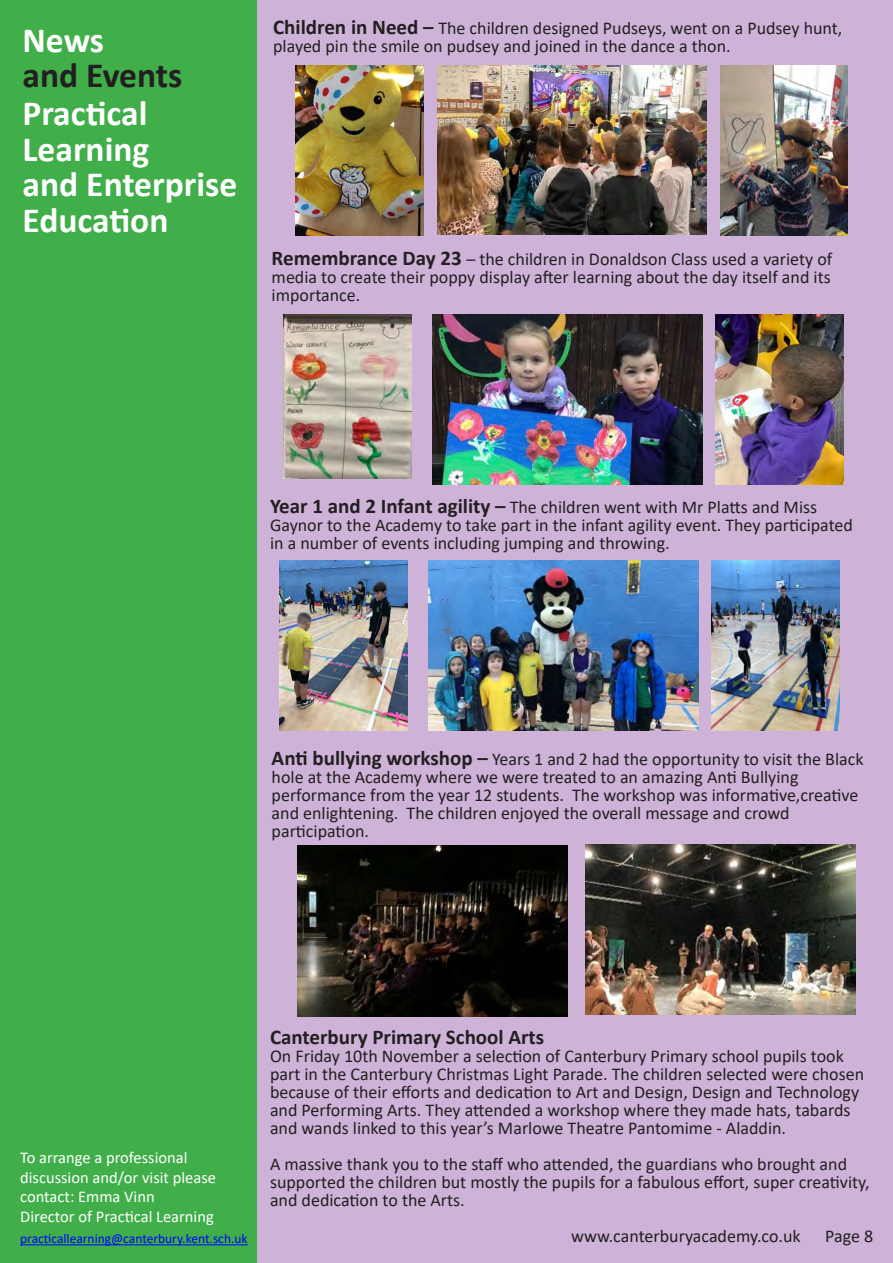
<style>
.page{position:relative;width:893px;height:1263px;background:#fff}
.page>*{position:absolute;margin:0;border:0;box-sizing:border-box;transform-origin:0 0}
.t1{font:700 35.55px "Calibri";color:#fff}
.t2{font:700 35.55px "Calibri";color:#231f20}
.t3{font:700 21px "Calibri";color:#231f20}
.t4{font:18px/18px "Calibri";color:#231f20}
.t5{font:16.5px "Calibri";color:#fff}
.t6{font:13.5px "Calibri";color:#00f}
.s1{font-weight:700;font-size:21px}
</style>
<div class="page">
<div style="left:249px;top:0;width:644px;height:1263px;background:#ceb2d8"></div>
<div style="left:0;top:0;width:257px;height:1263px;background:#40ae49"></div>
<hr style="left:20px;top:1244px;width:228px;height:1px;background:#00f">
<img style="left:296px;top:66px;width:127px;height:170px">
<img style="left:720px;top:66px;width:128px;height:170px">
<img style="left:438px;top:66px;width:269px;height:169px">
<img style="left:284px;top:315px;width:127px;height:164px">
<img style="left:432px;top:315px;width:270px;height:170px">
<img style="left:716px;top:315px;width:127px;height:170px">
<img style="left:280px;top:560px;width:127px;height:170px">
<img style="left:428px;top:560px;width:270px;height:170px">
<img style="left:712px;top:560px;width:127px;height:170px">
<img style="left:585px;top:845px;width:270px;height:170px">
<img style="left:297px;top:846px;width:270px;height:170px">
<p class="t1" style="left:23px;top:15px;width:83px">News</p>
<p class="t2" style="left:23px;top:50px;width:161px">and Events</p>
<p class="t1" style="left:23px;top:88px;width:126px">Practical</p>
<p class="t1" style="left:23px;top:124px;width:128px">Learning</p>
<p class="t1" style="left:23px;top:159px;width:216px">and Enterprise</p>
<p class="t1" style="left:23px;top:195px;width:147px">Education</p>
<p class="t4" style="left:273px;top:19px;width:571px"><span class="s1">Children in Need –</span> The children designed Pudseys, went on a Pudsey hunt, played pin the smile on pudsey and joined in the dance a thon.</p>
<p class="t4" style="left:272px;top:250px;width:562px"><span class="s1">Remembrance Day 23</span> – the children in Donaldson Class used a variety of</p>
<p class="t4" style="left:272px;top:268px;width:561px">media to create their poppy display after learning about the day itself and its</p>
<p class="t4" style="left:272px;top:286px;width:90px">importance.</p>
<p class="t4" style="left:270px;top:498px;width:549px"><span class="s1">Year 1 and 2 Infant agility –</span> The children went with Mr Platts and Miss</p>
<p class="t4" style="left:270px;top:516px;width:584px">Gaynor to the Academy to take part in the infant agility event. They participated in a number of events including jumping and throwing.</p>
<p class="t4" style="left:272px;top:750px;width:593px"><span class="s1">Anti bullying workshop –</span> Years 1 and 2 had the opportunity to visit the Black hole at the Academy where we were treated to an amazing Anti Bullying</p>
<p class="t4" style="left:272px;top:786px;width:588px">performance from the year 12 students. The workshop was informative,creative and enlightening. The children enjoyed the overall message and crowd</p>
<p class="t4" style="left:272px;top:822px;width:99px">participation.</p>
<p class="t5" style="left:20px;top:1146px;width:169px">To arrange a professional</p>
<p class="t5" style="left:20px;top:1166px;width:197px">discussion and/or visit please</p>
<p class="t5" style="left:20px;top:1185px;width:136px">contact: Emma Vinn</p>
<p class="t5" style="left:20px;top:1205px;width:195px">Director of Practical Learning</p>
<p class="t6" style="left:20px;top:1229px;width:229px">practicallearning@canterbury.kent.sch.uk</p>
<p class="t3" style="left:270px;top:1022px;width:276px">Canterbury Primary School Arts</p>
<p class="t4" style="left:270px;top:1047px;width:596px">On Friday 10th November a selection of Canterbury Primary school pupils took part in the Canterbury Christmas Light Parade. The children selected were chosen because of their efforts and dedication to Art and Design, Design and Technology and Performing Arts. They attended a workshop where they made hats, tabards and wands linked to this year’s Marlowe Theatre Pantomime - Aladdin.</p>
<p class="t4" style="left:270px;top:1155px;width:601px">A massive thank you to the staff who attended, the guardians who brought and supported the children but mostly the pupils for a fabulous effort, super creativity, and dedication to the Arts.</p>
<p class="t4" style="left:571px;top:1226px;width:231px">www.canterburyacademy.co.uk</p>
<p class="t4" style="left:825px;top:1226px;width:50px">Page 8</p>
</div>
